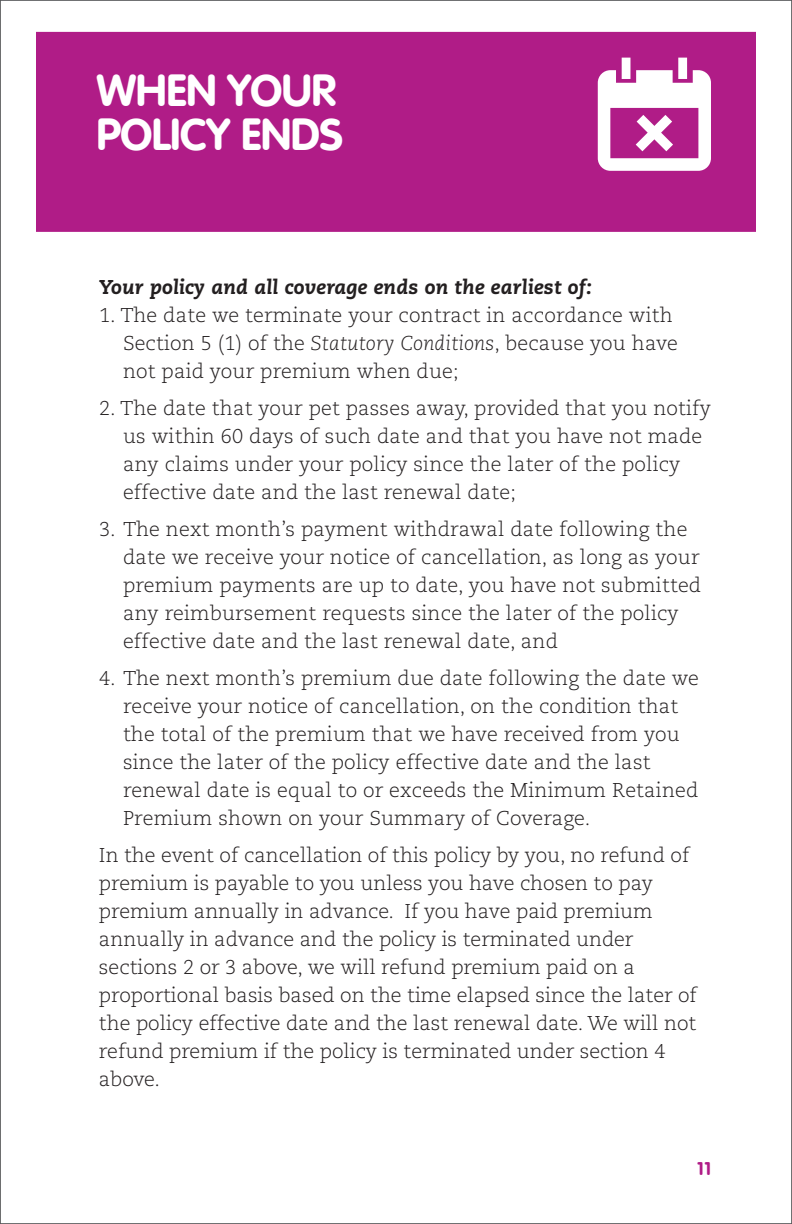
<style>
.page{position:relative;width:792px;height:1224px;background:#fff}
.page>*{position:absolute;margin:0;border:0;box-sizing:border-box;transform-origin:0 0}
.t1{font:700 44px/44px "VAG Rounded LT Com";letter-spacing:-.01em;color:#fff}
.t2{font:300 20px/28px "Caecilia LT Std";letter-spacing:.01em;color:#231f20}
.t3{font:italic 800 20px "Caecilia LT Std";letter-spacing:.01em;color:#231f20}
.t4{font:700 18px "VAG Rounded LT Com";color:#b01c87}
.s1{font-style:italic}
</style>
<div class="page">
<div style="left:36px;top:32px;width:720px;height:200px;background:#b01c87"></div>
<svg style="left:598px;top:58px;width:113px;height:113px"></svg>
<h1 class="t1" style="left:96px;top:69px;width:248px">WHEN YOUR<br>POLICY ENDS</h1>
<p class="t3" style="left:99px;top:275px;width:495px">Your policy and all coverage ends on the earliest of:</p>
<p class="t2" style="left:123px;top:301px;width:557px;text-indent:-24px">1. The date we terminate your contract in accordance with<br>Section 5 (1) of the <span class="s1">Statutory Conditions</span>, because you have not paid your premium when due;</p>
<p class="t2" style="left:123px;top:394px;width:590px;text-indent:-24px">2. The date that your pet passes away, provided that you notify us within 60 days of such date and that you have not made any claims under your policy since the later of the policy effective date and the last renewal date;</p>
<p class="t2" style="left:123px;top:515px;width:580px;text-indent:-24px">3. The next month’s payment withdrawal date following the date we receive your notice of cancellation, as long as your premium payments are up to date, you have not submitted any reimbursement requests since the later of the policy effective date and the last renewal date, and</p>
<p class="t2" style="left:123px;top:664px;width:577px;text-indent:-24px">4. The next month’s premium due date following the date we receive your notice of cancellation, on the condition that the total of the premium that we have received from you since the later of the policy effective date and the last renewal date is equal to or exceeds the Minimum Retained Premium shown on your Summary of Coverage.</p>
<p class="t2" style="left:99px;top:841px;width:600px">In the event of cancellation of this policy by you, no refund of premium is payable to you unless you have chosen to pay premium annually in advance. If you have paid premium annually in advance and the policy is terminated under sections 2 or 3 above, we will refund premium paid on a proportional basis based on the time elapsed since the later of the policy effective date and the last renewal date. We will not refund premium if the policy is terminated under section 4 above.</p>
<p class="t4" style="left:697px;top:1157px;width:15px">11</p>
</div>
